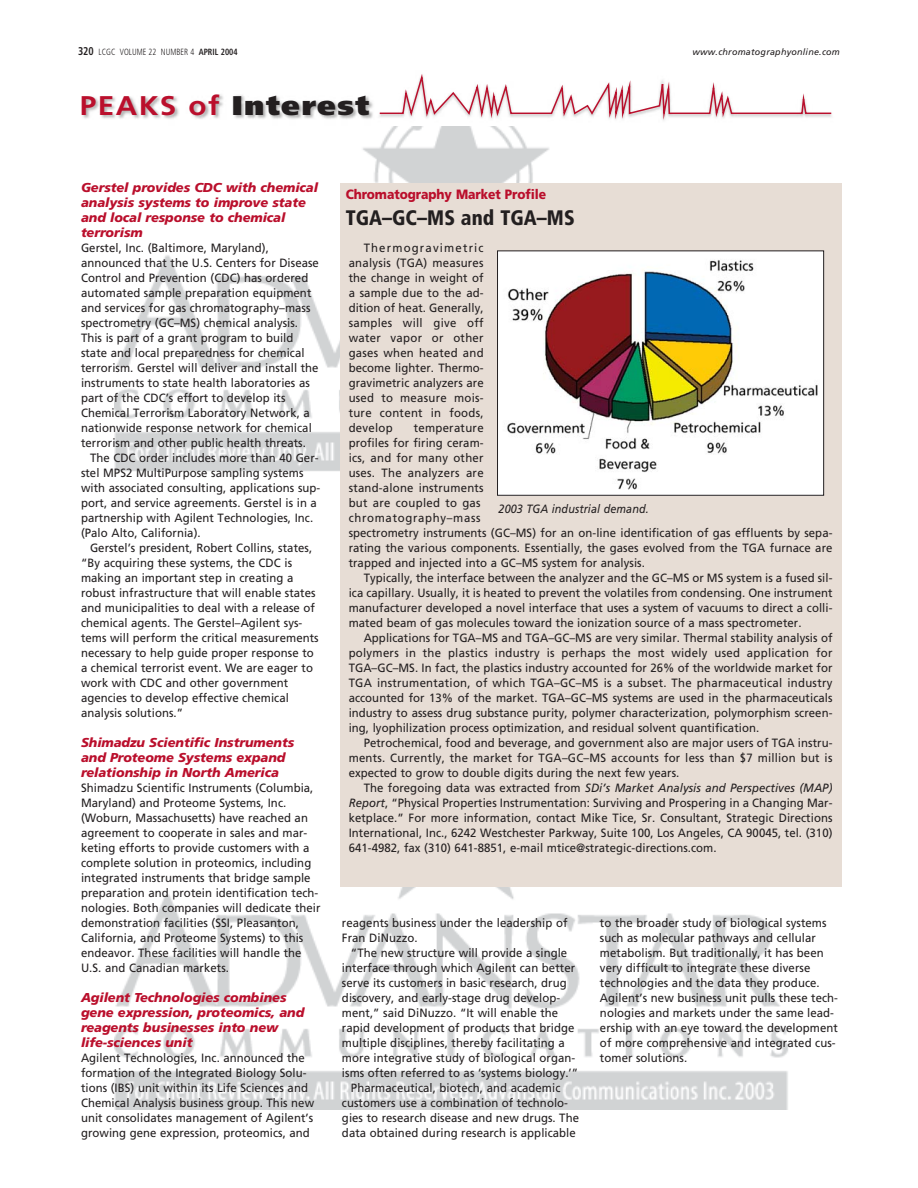
<style>
.page{position:relative;width:918px;height:1188px;background:#fff}
.page>*{position:absolute;margin:0;border:0;box-sizing:border-box;transform-origin:0 0}
.t1{font:900 27px "Frutiger";letter-spacing:.05em;color:#231f20;scale:1.1 1}
.t2{font:900 condensed 21px "Frutiger";letter-spacing:.005em;color:#231f20;scale:.95 1}
.t3{font:900 13.5px "Frutiger";letter-spacing:-.005em;color:#ba0f2c;scale:.9 1}
.t4{font:italic 900 12.9px/15px "Frutiger";letter-spacing:-.005em;color:#ba0f2c}
.t5{font:12px/15px "Frutiger";letter-spacing:.005em;color:#231f20;scale:.95 1}
.t6{font:italic 12px "Frutiger";letter-spacing:.01em;color:#231f20;scale:.9 1}
.t7{font:300 condensed 9px "Frutiger";letter-spacing:.005em;color:#231f20;scale:.9 1}
.t8{font:italic 9px "Frutiger";letter-spacing:.025em;color:#231f20}
.s1{font-weight:700;font-size:11.25px}
.s2{font-weight:700}
.s3{font-weight:700;color:#ba0f2c}
.s4{font-style:italic}
</style>
<div class="page">
<img style="left:114px;top:126px;width:674px;height:984px">
<div style="left:340px;top:183px;width:502px;height:704px;background:#e7ddd5"></div>
<img style="left:82px;top:94px;width:291px;height:25px">
<svg style="left:379px;top:74px;width:453px;height:47px"></svg>
<img style="left:499px;top:254px;width:321px;height:240px">
<div style="left:497px;top:250px;width:327px;height:246px;border:1px solid #231f20"></div>
<p class="t7" style="left:78px;top:48px;width:179px"><span class="s1">320</span> LCGC VOLUME 22 NUMBER 4 <span class="s2">APRIL 2004</span></p>
<p class="t8" style="left:692px;top:48px;width:149px">www.chromatographyonline.com</p>
<h1 class="t1" style="left:80px;top:95px;width:265px"><span class="s3">PEAKS of</span> Interest</h1>
<p class="t4" style="left:81px;top:181px;width:239px">Gerstel provides CDC with chemical analysis systems to improve state and local response to chemical terrorism</p>
<p class="t5" style="left:81px;top:241px;width:252px">Gerstel, Inc. (Baltimore, Maryland), announced that the U.S. Centers for Disease Control and Prevention (CDC) has ordered automated sample preparation equipment and services for gas chromatography–mass spectrometry (GC–MS) chemical analysis.<br>This is part of a grant program to build state and local preparedness for chemical terrorism. Gerstel will deliver and install the instruments to state health laboratories as part of the CDC’s effort to develop its Chemical Terrorism Laboratory Network, a nationwide response network for chemical terrorism and other public health threats.</p>
<p class="t5" style="left:81px;top:451px;width:253px;text-indent:9px">The CDC order includes more than 40 Ger&shy;stel MPS2 MultiPurpose sampling systems with associated consulting, applications sup&shy;port, and service agreements. Gerstel is in a partnership with Agilent Technologies, Inc. (Palo Alto, California).</p>
<p class="t5" style="left:81px;top:541px;width:252px;text-indent:9px">Gerstel’s president, Robert Collins, states, “By acquiring these systems, the CDC is making an important step in creating a robust infrastructure that will enable states and municipalities to deal with a release of chemical agents. The Gerstel–Agilent sys&shy;tems will perform the critical measurements necessary to help guide proper response to a chemical terrorist event. We are eager to work with CDC and other government agencies to develop effective chemical analysis solutions.”</p>
<p class="t4" style="left:81px;top:736px;width:215px">Shimadzu Scientific Instruments and Proteome Systems expand relationship in North America</p>
<p class="t5" style="left:81px;top:781px;width:254px">Shimadzu Scientific Instruments (Columbia, Maryland) and Proteome Systems, Inc. (Woburn, Massachusetts) have reached an agreement to cooperate in sales and mar&shy;keting efforts to provide customers with a complete solution in proteomics, including integrated instruments that bridge sample preparation and protein identification tech&shy;nologies. Both companies will dedicate their demonstration facilities (SSI, Pleasanton, California, and Proteome Systems) to this endeavor. These facilities will handle the U.S. and Canadian markets.</p>
<p class="t4" style="left:81px;top:991px;width:225px">Agilent Technologies combines gene expression, proteomics, and reagents businesses into new life-sciences unit</p>
<p class="t5" style="left:81px;top:1051px;width:247px">Agilent Technologies, Inc. announced the formation of the Integrated Biology Solu&shy;tions (IBS) unit within its Life Sciences and Chemical Analysis business group. This new unit consolidates management of Agilent’s growing gene expression, proteomics, and</p>
<p class="t3" style="left:346px;top:189px;width:224px">Chromatography Market Profile</p>
<h2 class="t2" style="left:346px;top:210px;width:243px">TGA–GC–MS and TGA–MS</h2>
<p class="t5" style="left:349px;top:241px;width:144px;text-align:justify;text-indent:15px">Thermogravimetric analysis (TGA) measures the change in weight of a sample due to the ad&shy;dition of heat. Generally, samples will give off water vapor or other gases when heated and become lighter. Thermo&shy;gravimetric analyzers are used to measure mois&shy;ture content in foods, develop</p>
<p class="t5" style="left:349px;top:421px;width:511px;text-indent:65px">temperature<br>profiles for firing ceram-<br>ics, and for many other<br>uses. The analyzers are<br>stand-alone instruments<br>but are coupled to gas<br>chromatography–mass<br>spectrometry instruments (GC–MS) for an on-line identification of gas effluents by sepa&shy;rating the various components. Essentially, the gases evolved from the TGA furnace are trapped and injected into a GC–MS system for analysis.</p>
<p class="t5" style="left:349px;top:571px;width:511px;text-align:justify;text-indent:15px">Typically, the interface between the analyzer and the GC–MS or MS system is a fused sil&shy;ica capillary. Usually, it is heated to prevent the volatiles from condensing. One instrument manufacturer developed a novel interface that uses a system of vacuums to direct a colli&shy;mated beam of gas molecules toward the ionization source of a mass spectrometer.</p>
<p class="t5" style="left:349px;top:631px;width:511px;text-align:justify;text-indent:15px">Applications for TGA–MS and TGA–GC–MS are very similar. Thermal stability analysis of polymers in the plastics industry is perhaps the most widely used application for TGA–GC–MS. In fact, the plastics industry accounted for 26% of the worldwide market for TGA instrumentation, of which TGA–GC–MS is a subset. The pharmaceutical industry accounted for 13% of the market. TGA–GC–MS systems are used in the pharmaceuticals industry to assess drug substance purity, polymer characterization, polymorphism screen&shy;ing, lyophilization process optimization, and residual solvent quantification.</p>
<p class="t5" style="left:349px;top:736px;width:511px;text-align:justify;text-indent:15px">Petrochemical, food and beverage, and government also are major users of TGA instru&shy;ments. Currently, the market for TGA–GC–MS accounts for less than $7 million but is expected to grow to double digits during the next few years.</p>
<p class="t5" style="left:349px;top:781px;width:511px;text-align:justify;text-indent:15px">The foregoing data was extracted from <span class="s4">SDi’s Market Analysis and Perspectives (MAP)<br>Report</span>, “Physical Properties Instrumentation: Surviving and Prospering in a Changing Mar&shy;ketplace.” For more information, contact Mike Tice, Sr. Consultant, Strategic Directions International, Inc., 6242 Westchester Parkway, Suite 100, Los Angeles, CA 90045, tel. (310)<br>641-4982, fax (310) 641-8851, e-mail mtice@strategic-directions.com.</p>
<p class="t6" style="left:499px;top:504px;width:168px">2003 TGA industrial demand.</p>
<p class="t5" style="left:342px;top:916px;width:239px">reagents business under the leadership of<br>Fran DiNuzzo.</p>
<p class="t5" style="left:351px;top:946px;width:229px">“The new structure will provide a single</p>
<p class="t5" style="left:342px;top:961px;width:247px">interface through which Agilent can better</p>
<p class="t5" style="left:342px;top:976px;width:238px">serve its customers in basic research, drug</p>
<p class="t5" style="left:342px;top:991px;width:231px">discovery, and early-stage drug develop-</p>
<p class="t5" style="left:342px;top:1006px;width:229px">ment,” said DiNuzzo. “It will enable the</p>
<p class="t5" style="left:342px;top:1021px;width:246px">rapid development of products that bridge</p>
<p class="t5" style="left:342px;top:1036px;width:236px">multiple disciplines, thereby facilitating a</p>
<p class="t5" style="left:342px;top:1051px;width:247px">more integrative study of biological organ-</p>
<p class="t5" style="left:342px;top:1066px;width:250px">isms often referred to as ‘systems biology.’”</p>
<p class="t5" style="left:351px;top:1081px;width:222px">Pharmaceutical, biotech, and academic</p>
<p class="t5" style="left:342px;top:1096px;width:239px">customers use a combination of technolo-</p>
<p class="t5" style="left:342px;top:1111px;width:251px">gies to research disease and new drugs. The</p>
<p class="t5" style="left:342px;top:1126px;width:248px">data obtained during research is applicable</p>
<p class="t5" style="left:600px;top:916px;width:252px">to the broader study of biological systems such as molecular pathways and cellular metabolism. But traditionally, it has been very difficult to integrate these diverse technologies and the data they produce.<br>Agilent’s new business unit pulls these tech&shy;nologies and markets under the same lead&shy;ership with an eye toward the development of more comprehensive and integrated cus&shy;tomer solutions.</p>
</div>
